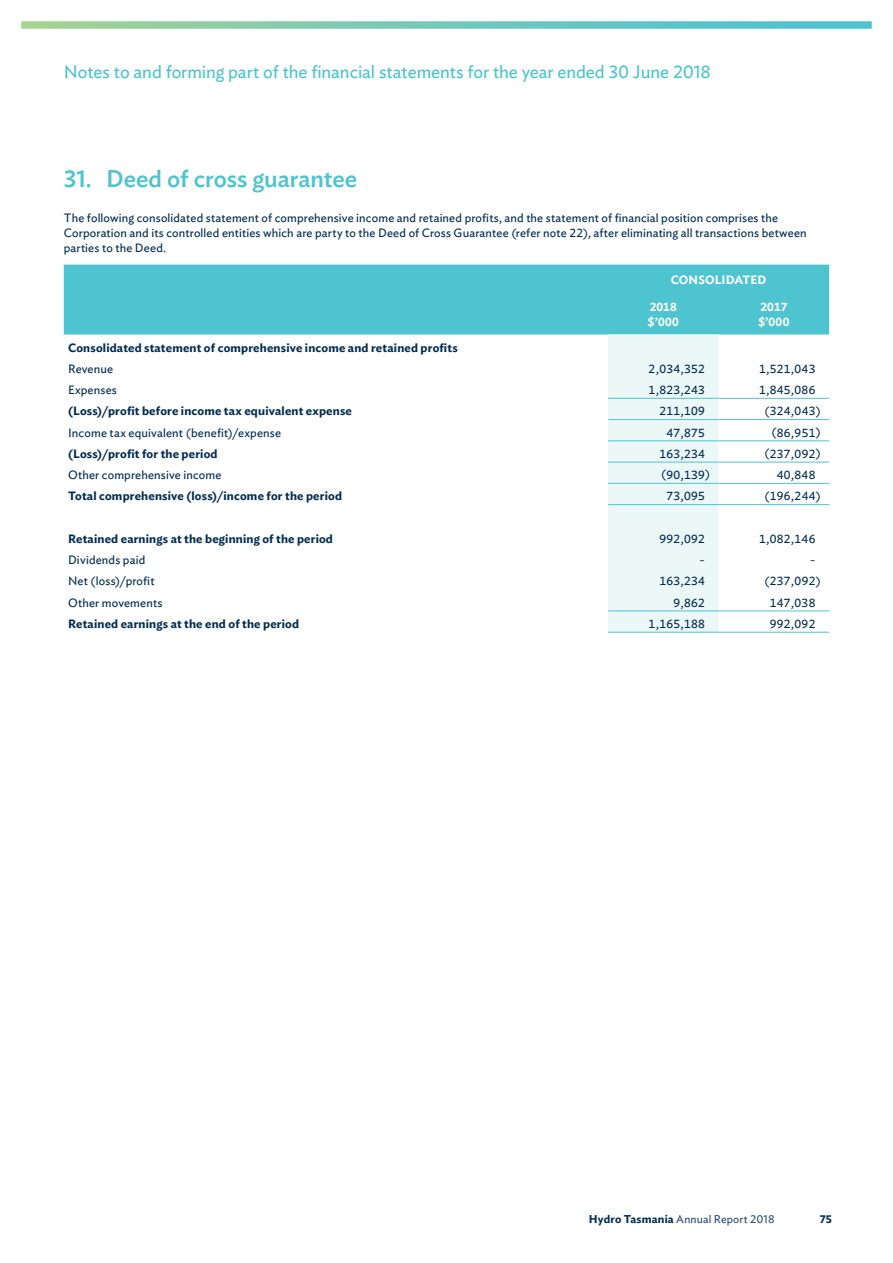
<style>
.page{position:relative;width:893px;height:1263px;background:#fff}
.page>*{position:absolute;margin:0;border:0;box-sizing:border-box;transform-origin:0 0}
.t1{font:500 24px "Ideal Sans";letter-spacing:-.005em;color:#4dc4cf}
.t2{font:18px "Ideal Sans";letter-spacing:-.005em;color:#4dc4cf}
.t3{font:12px/15px "Ideal Sans";letter-spacing:.015em;color:#002b51}
.t4{font:600 12px "Ideal Sans";letter-spacing:.015em;color:#002b51}
.t5{font:600 12px/15px "Ideal Sans";letter-spacing:.01em;color:#fff}
.t6{font:11.25px "Ideal Sans";letter-spacing:.015em;color:#2a4c70}
.t7{font:600 11.25px "Ideal Sans";color:#002b51}
.s1{font-weight:600;color:#002b51}
</style>
<div class="page">
<svg style="left:21px;top:21px;width:851px;height:8px;background:#7cccbb"></svg>
<div style="left:64px;top:265px;width:765px;height:69px;background:#4dc4cf"></div>
<div style="left:608px;top:334px;width:111px;height:298px;background:#ecf7f7"></div>
<hr style="left:608px;top:398px;width:111px;height:1px;background:#4dc4cf">
<hr style="left:719px;top:398px;width:110px;height:1px;background:#4dc4cf">
<hr style="left:608px;top:419px;width:111px;height:1px;background:#4dc4cf">
<hr style="left:719px;top:419px;width:110px;height:1px;background:#4dc4cf">
<hr style="left:608px;top:440px;width:111px;height:1px;background:#4dc4cf">
<hr style="left:719px;top:440px;width:110px;height:1px;background:#4dc4cf">
<hr style="left:608px;top:462px;width:111px;height:1px;background:#4dc4cf">
<hr style="left:719px;top:462px;width:110px;height:1px;background:#4dc4cf">
<hr style="left:608px;top:483px;width:111px;height:1px;background:#4dc4cf">
<hr style="left:719px;top:483px;width:110px;height:1px;background:#4dc4cf">
<hr style="left:608px;top:504px;width:111px;height:1px;background:#4dc4cf">
<hr style="left:719px;top:504px;width:110px;height:1px;background:#4dc4cf">
<hr style="left:608px;top:610px;width:111px;height:1px;background:#4dc4cf">
<hr style="left:719px;top:610px;width:110px;height:1px;background:#4dc4cf">
<hr style="left:608px;top:632px;width:111px;height:1px;background:#4dc4cf">
<hr style="left:719px;top:632px;width:110px;height:1px;background:#4dc4cf">
<h2 class="t2" style="left:64px;top:58px;width:649px">Notes to and forming part of the financial statements for the year ended 30 June 2018</h2>
<h1 class="t1" style="left:64px;top:160px;width:295px">31. Deed of cross guarantee</h1>
<p class="t3" style="left:64px;top:210px;width:744px">The following consolidated statement of comprehensive income and retained profits, and the statement of financial position comprises the<br>Corporation and its controlled entities which are party to the Deed of Cross Guarantee (refer note 22), after eliminating all transactions between parties to the Deed.</p>
<p class="t5" style="left:671px;top:272px;width:97px">CONSOLIDATED</p>
<p class="t5" style="left:648px;top:298px;width:32px">2018 $’000</p>
<p class="t5" style="left:758px;top:298px;width:32px">2017 $’000</p>
<p class="t4" style="left:68px;top:338px;width:391px">Consolidated statement of comprehensive income and retained profits</p>
<p class="t3" style="left:68px;top:360px;width:46px">Revenue</p>
<p class="t3" style="left:649px;top:360px;width:58px">2,034,352</p>
<p class="t3" style="left:759px;top:360px;width:58px">1,521,043</p>
<p class="t3" style="left:68px;top:381px;width:50px">Expenses</p>
<p class="t3" style="left:649px;top:381px;width:58px">1,823,243</p>
<p class="t3" style="left:759px;top:381px;width:58px">1,845,086</p>
<p class="t4" style="left:68px;top:402px;width:285px">(Loss)/profit before income tax equivalent expense</p>
<p class="t3" style="left:659px;top:403px;width:47px">211,109</p>
<p class="t3" style="left:765px;top:403px;width:58px">(324,043)</p>
<p class="t3" style="left:68px;top:424px;width:215px">Income tax equivalent (benefit)/expense</p>
<p class="t3" style="left:666px;top:424px;width:40px">47,875</p>
<p class="t3" style="left:772px;top:424px;width:51px">(86,951)</p>
<p class="t4" style="left:68px;top:444px;width:151px">(Loss)/profit for the period</p>
<p class="t3" style="left:659px;top:445px;width:47px">163,234</p>
<p class="t3" style="left:765px;top:445px;width:58px">(237,092)</p>
<p class="t3" style="left:68px;top:466px;width:155px">Other comprehensive income</p>
<p class="t3" style="left:661px;top:466px;width:51px">(90,139)</p>
<p class="t3" style="left:777px;top:466px;width:40px">40,848</p>
<p class="t4" style="left:68px;top:487px;width:275px">Total comprehensive (loss)/income for the period</p>
<p class="t3" style="left:666px;top:488px;width:40px">73,095</p>
<p class="t3" style="left:765px;top:488px;width:58px">(196,244)</p>
<p class="t4" style="left:68px;top:529px;width:266px">Retained earnings at the beginning of the period</p>
<p class="t3" style="left:659px;top:530px;width:47px">992,092</p>
<p class="t3" style="left:759px;top:530px;width:58px">1,082,146</p>
<p class="t3" style="left:68px;top:552px;width:79px">Dividends paid</p>
<p class="t3" style="left:699px;top:552px;width:7px">-</p>
<p class="t3" style="left:810px;top:552px;width:7px">-</p>
<p class="t3" style="left:68px;top:573px;width:88px">Net (loss)/profit</p>
<p class="t3" style="left:659px;top:573px;width:47px">163,234</p>
<p class="t3" style="left:765px;top:573px;width:58px">(237,092)</p>
<p class="t3" style="left:68px;top:594px;width:96px">Other movements</p>
<p class="t3" style="left:673px;top:594px;width:33px">9,862</p>
<p class="t3" style="left:770px;top:594px;width:47px">147,038</p>
<p class="t4" style="left:68px;top:614px;width:233px">Retained earnings at the end of the period</p>
<p class="t3" style="left:649px;top:615px;width:58px">1,165,188</p>
<p class="t3" style="left:770px;top:615px;width:47px">992,092</p>
<p class="t6" style="left:589px;top:1210px;width:187px"><span class="s1">Hydro Tasmania</span> Annual Report 2018</p>
<p class="t7" style="left:820px;top:1210px;width:14px">75</p>
</div>
